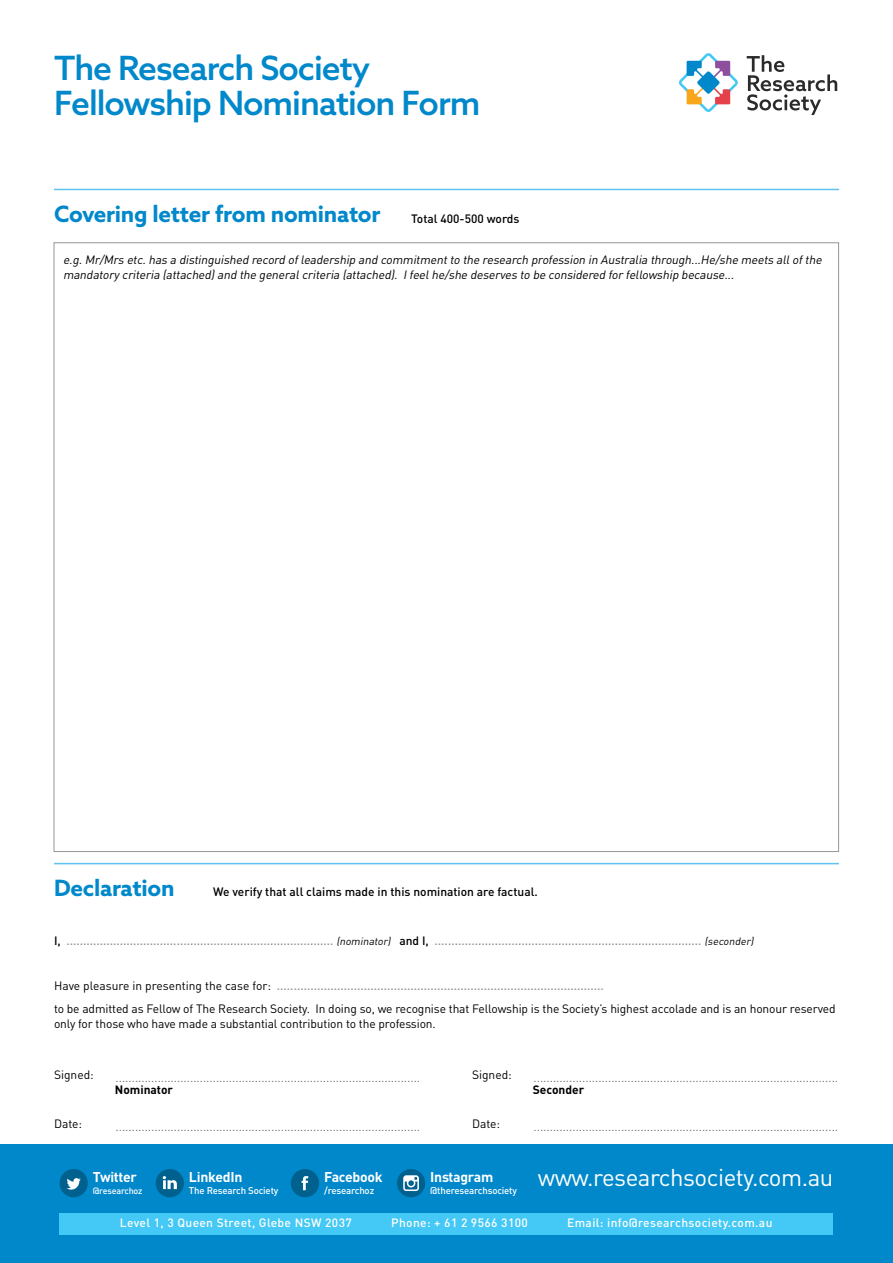
<style>
.page{position:relative;width:893px;height:1263px;background:#fff}
.page>*{position:absolute;margin:0;border:0;box-sizing:border-box;transform-origin:0 0}
.t1{font:500 33.45px/35.4px "Azo Sans";letter-spacing:-.03em;color:#0088cb}
.t2{font:24px "DIN";letter-spacing:-.02em;color:#fff}
.t3{font:700 22.5px "Azo Sans";letter-spacing:-.01em;color:#0088cb}
.t4{font:700 13.95px "DIN";letter-spacing:-.02em;color:#fff}
.t5{font:12px "DIN";color:#6d6e71}
.t6{font:500 12px "DIN";color:#939598}
.t7{font:italic 12px/15px "DIN";color:#000}
.t8{font:12px/15px "DIN";letter-spacing:-.01em;color:#000}
.t9{font:500 12px "DIN";letter-spacing:.03em;color:#fff}
.t10{font:500 12px "DIN";color:#000}
.t11{font:700 12px "DIN";color:#000}
.t12{font:500 9.75px "DIN";letter-spacing:-.02em;color:#fff}
.t13{font:500 9px "DIN";letter-spacing:-.02em;color:#fff}
.s1{color:#000}
.s2{font-weight:400;font-style:italic;font-size:10.5px;color:#000}
.s3{font-weight:400;color:#000}
</style>
<div class="page">
<div style="left:0;top:1145px;width:893px;height:118px;background:#0088cb"></div>
<div style="left:397px;top:1169px;width:28px;height:28px;background:#00618f;border-radius:50%"></div>
<svg style="left:403px;top:1175px;width:16px;height:16px"></svg>
<div style="left:291px;top:1169px;width:28px;height:28px;background:#00618f;border-radius:50%"></div>
<svg style="left:302px;top:1176px;width:6px;height:14px"></svg>
<div style="left:156px;top:1169px;width:28px;height:28px;background:#00618f;border-radius:50%"></div>
<svg style="left:163px;top:1176px;width:14px;height:13px"></svg>
<div style="left:60px;top:1169px;width:28px;height:28px;background:#00618f;border-radius:50%"></div>
<svg style="left:67px;top:1178px;width:14px;height:11px"></svg>
<div style="left:60px;top:1213px;width:773px;height:22px;background:#44c8f5"></div>
<hr style="left:54px;top:189px;width:785px;height:1px;background:#5cc3ef">
<hr style="left:54px;top:863px;width:785px;height:1px;background:#5cc3ef">
<svg style="left:747px;top:55px;width:90px;height:60px"></svg>
<svg style="left:679px;top:53px;width:59px;height:59px"></svg>
<h1 class="t1" style="left:54px;top:50px;width:428px">The Research Society<br>Fellowship Nomination Form</h1>
<h3 class="t3" style="left:54px;top:199px;width:328px">Covering letter from nominator</h3>
<p class="t10" style="left:411px;top:211px;width:110px">Total 400-500 words</p>
<p class="t7" style="left:63px;top:252px;width:763px">e.g.Mr/Mrs etc.has a distinguished record ofleadership and commitmentto the research profession in Australia through...He/she meets allofthe mandatory criteria (attached)and the generalcriteria (attached). Ifeelhe/she deserves to be considered forfellowship because...</p>
<h3 class="t3" style="left:54px;top:873px;width:122px">Declaration</h3>
<p class="t10" style="left:213px;top:884px;width:326px">We verify that all claims made in this nomination are factual.</p>
<p class="t6" style="left:54px;top:933px;width:703px"><span class="s1">I,</span> ................................................................................ <span class="s2">(nominator)</span> <span class="s1">and I,</span> ................................................................................ <span class="s2">(seconder)</span></p>
<p class="t6" style="left:54px;top:978px;width:551px"><span class="s3">Have pleasure in presenting the case for:</span> ..................................................................................................</p>
<p class="t8" style="left:54px;top:1001px;width:783px">to be admitted as Fellow of The Research Society. In doing so, we recognise that Fellowship is the Society’s highest accolade and is an honour reserved only for those who have made a substantial contribution to the profession.</p>
<p class="t8" style="left:54px;top:1067px;width:41px">Signed:</p>
<p class="t5" style="left:116px;top:1070px;width:306px">..............................................................................................</p>
<p class="t8" style="left:54px;top:1116px;width:30px">Date:</p>
<p class="t5" style="left:116px;top:1119px;width:306px">..............................................................................................</p>
<p class="t8" style="left:472px;top:1067px;width:41px">Signed:</p>
<p class="t5" style="left:534px;top:1070px;width:306px">..............................................................................................</p>
<p class="t8" style="left:472px;top:1116px;width:30px">Date:</p>
<p class="t5" style="left:534px;top:1119px;width:306px">..............................................................................................</p>
<p class="t11" style="left:115px;top:1082px;width:60px">Nominator</p>
<p class="t11" style="left:533px;top:1082px;width:53px">Seconder</p>
<h2 class="t2" style="left:538px;top:1162px;width:297px">www.researchsociety.com.au</h2>
<p class="t4" style="left:93px;top:1168px;width:46px">Twitter</p>
<p class="t13" style="left:93px;top:1184px;width:51px">@researchoz</p>
<p class="t9" style="left:120px;top:1215px;width:234px">Level 1, 3 Queen Street, Glebe NSW 2037</p>
<p class="t9" style="left:391px;top:1215px;width:138px">Phone: + 61 2 9566 3100</p>
<p class="t9" style="left:567px;top:1215px;width:207px">Email: info@researchsociety.com.au</p>
<p class="t4" style="left:189px;top:1168px;width:55px">LinkedIn</p>
<p class="t12" style="left:189px;top:1184px;width:91px">The Research Society</p>
<p class="t4" style="left:430px;top:1168px;width:65px">Instagram</p>
<p class="t12" style="left:430px;top:1184px;width:88px">@theresearchsociety</p>
<p class="t4" style="left:324px;top:1168px;width:60px">Facebook</p>
<p class="t12" style="left:324px;top:1184px;width:52px">/researchoz</p>
</div>
